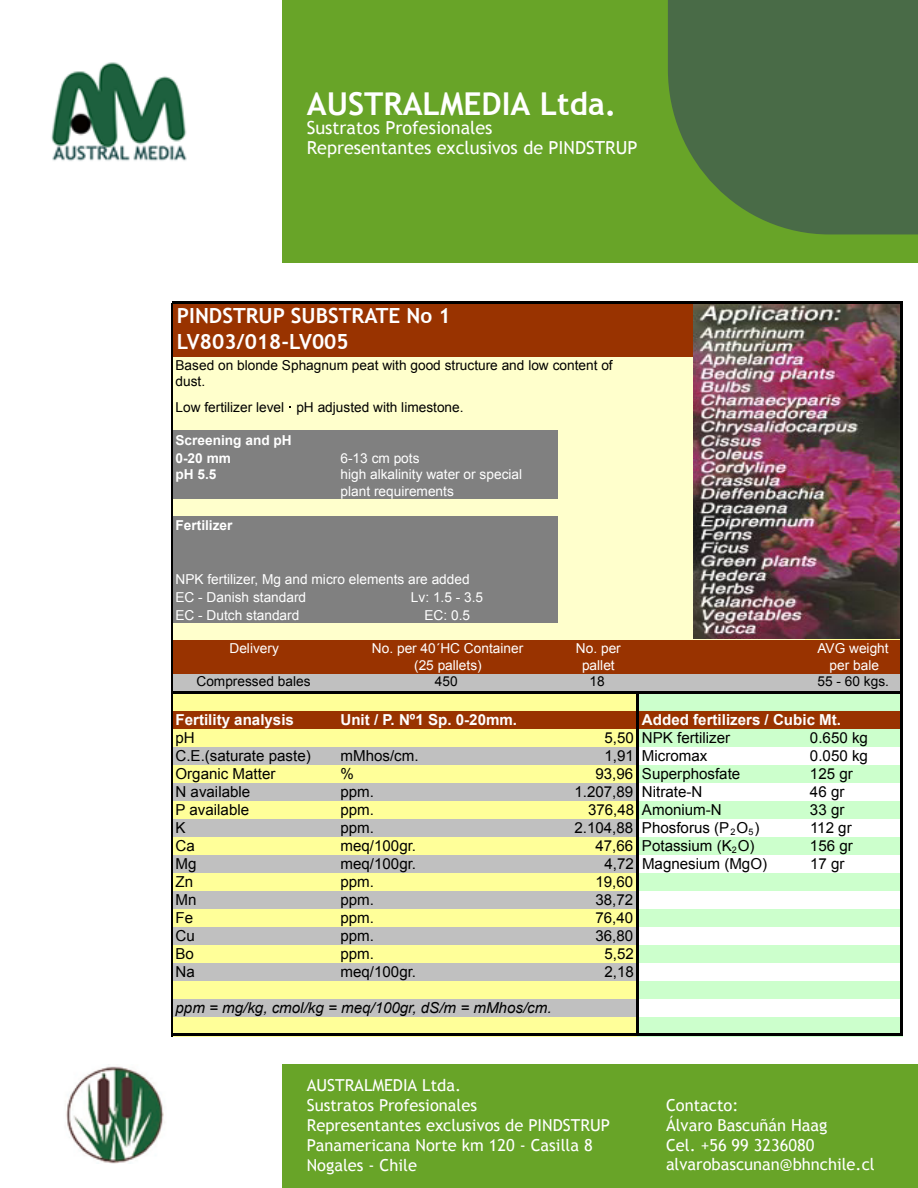
<style>
.page{position:relative;width:918px;height:1188px;background:#fff}
.page>*{position:absolute;margin:0;border:0;box-sizing:border-box;transform-origin:0 0}
.t1{font:700 31.5px "Trebuchet MS";color:#fff}
.t2{font:700 20.85px/25.5px "Trebuchet MS";color:#fff}
.t3{font:18px/19.8px "Trebuchet MS";color:#fff}
.t4{font:16.5px/19.8px "Trebuchet MS";color:#fff}
.t5{font:15.15px "Arial";color:#000}
.t6{font:700 15.15px "Arial";color:#fff}
.t7{font:italic 15.15px "Arial";color:#000}
.t8{font:13.65px/16.5px "Arial";color:#fff;text-align:center}
.t9{font:13.65px/16.5px "Arial";color:#000}
.t10{font:700 13.65px "Arial";color:#fff}
</style>
<div class="page">
<div style="left:283px;top:1065px;width:635px;height:123px;background:#68a428"></div>
<div style="left:283px;top:0;width:635px;height:262px;background:#68a428"></div>
<svg style="left:668px;top:0;width:250px;height:234px;background:#4c7043"></svg>
<img style="left:51px;top:62px;width:136px;height:99px">
<img style="left:66px;top:1066px;width:98px;height:98px">
<div style="left:172px;top:304px;width:635px;height:54px;background:#930"></div>
<div style="left:172px;top:357px;width:635px;height:75px;background:#ffc"></div>
<div style="left:172px;top:430px;width:387px;height:71px;background:#808080"></div>
<div style="left:558px;top:430px;width:249px;height:71px;background:#ffc"></div>
<div style="left:172px;top:500px;width:635px;height:18px;background:#ffc"></div>
<div style="left:172px;top:516px;width:387px;height:110px;background:#808080"></div>
<div style="left:558px;top:516px;width:249px;height:110px;background:#ffc"></div>
<div style="left:172px;top:624px;width:635px;height:18px;background:#ffc"></div>
<div style="left:806px;top:624px;width:97px;height:18px;background:#ff9"></div>
<div style="left:172px;top:640px;width:731px;height:35px;background:#930"></div>
<div style="left:172px;top:674px;width:731px;height:20px;background:#c0c0c0"></div>
<div style="left:172px;top:693px;width:467px;height:19px;background:#ff9"></div>
<div style="left:638px;top:693px;width:265px;height:19px;background:#cfc"></div>
<div style="left:172px;top:711px;width:731px;height:19px;background:#930"></div>
<div style="left:172px;top:729px;width:467px;height:19px;background:#ff9"></div>
<div style="left:638px;top:729px;width:265px;height:19px;background:#cfc"></div>
<div style="left:172px;top:747px;width:467px;height:19px;background:#c0c0c0"></div>
<div style="left:638px;top:747px;width:265px;height:19px;background:#fff"></div>
<div style="left:172px;top:765px;width:467px;height:19px;background:#ff9"></div>
<div style="left:638px;top:765px;width:265px;height:19px;background:#cfc"></div>
<div style="left:172px;top:783px;width:467px;height:19px;background:#c0c0c0"></div>
<div style="left:638px;top:783px;width:265px;height:19px;background:#fff"></div>
<div style="left:172px;top:801px;width:467px;height:19px;background:#ff9"></div>
<div style="left:638px;top:801px;width:265px;height:19px;background:#cfc"></div>
<div style="left:172px;top:819px;width:467px;height:19px;background:#c0c0c0"></div>
<div style="left:638px;top:819px;width:265px;height:19px;background:#fff"></div>
<div style="left:172px;top:837px;width:467px;height:19px;background:#ff9"></div>
<div style="left:638px;top:837px;width:265px;height:19px;background:#cfc"></div>
<div style="left:172px;top:855px;width:467px;height:19px;background:#c0c0c0"></div>
<div style="left:638px;top:855px;width:265px;height:19px;background:#fff"></div>
<div style="left:172px;top:873px;width:467px;height:19px;background:#ff9"></div>
<div style="left:638px;top:873px;width:265px;height:19px;background:#cfc"></div>
<div style="left:172px;top:891px;width:467px;height:19px;background:#c0c0c0"></div>
<div style="left:638px;top:891px;width:265px;height:19px;background:#fff"></div>
<div style="left:172px;top:909px;width:467px;height:19px;background:#ff9"></div>
<div style="left:638px;top:909px;width:265px;height:19px;background:#cfc"></div>
<div style="left:172px;top:927px;width:467px;height:19px;background:#c0c0c0"></div>
<div style="left:638px;top:927px;width:265px;height:19px;background:#fff"></div>
<div style="left:172px;top:945px;width:467px;height:19px;background:#ff9"></div>
<div style="left:638px;top:945px;width:265px;height:19px;background:#cfc"></div>
<div style="left:172px;top:963px;width:467px;height:19px;background:#c0c0c0"></div>
<div style="left:638px;top:963px;width:265px;height:19px;background:#fff"></div>
<div style="left:172px;top:981px;width:467px;height:19px;background:#ff9"></div>
<div style="left:638px;top:981px;width:265px;height:19px;background:#cfc"></div>
<div style="left:172px;top:999px;width:467px;height:19px;background:#c0c0c0"></div>
<div style="left:638px;top:999px;width:265px;height:19px;background:#fff"></div>
<div style="left:172px;top:1017px;width:467px;height:19px;background:#ff9"></div>
<div style="left:638px;top:1017px;width:265px;height:19px;background:#cfc"></div>
<hr style="left:171px;top:303px;width:1px;height:733px;background:#000">
<hr style="left:900px;top:304px;width:3px;height:732px;background:#000">
<hr style="left:636px;top:694px;width:3px;height:342px;background:#000">
<hr style="left:172px;top:302px;width:731px;height:2px;background:#000">
<hr style="left:172px;top:692px;width:731px;height:2px;background:#000">
<hr style="left:172px;top:1034px;width:731px;height:2px;background:#000">
<img style="left:693px;top:305px;width:207px;height:334px">
<h1 class="t1" style="left:307px;top:84px;width:311px">AUSTRALMEDIA Ltda.</h1>
<p class="t3" style="left:307px;top:118px;width:332px">Sustratos Profesionales<br>Representantes exclusivos de PINDSTRUP</p>
<h2 class="t2" style="left:177px;top:303px;width:275px">PINDSTRUP SUBSTRATE No 1<br>LV803/018-LV005</h2>
<p class="t9" style="left:175px;top:357px;width:439px">Based on blonde Sphagnum peat with good structure and low content of dust.</p>
<p class="t9" style="left:175px;top:399px;width:290px">Low fertilizer level pH adjusted with limestone.</p>
<p class="t10" style="left:175px;top:431px;width:118px">Screening and pH</p>
<p class="t10" style="left:175px;top:449px;width:57px">0-20 mm</p>
<p class="t8" style="left:340px;top:450px;width:81px">6-13 cm pots</p>
<p class="t10" style="left:175px;top:465px;width:43px">pH 5.5</p>
<p class="t8" style="left:340px;top:466px;width:183px;text-align:left">high alkalinity water or special plant requirements</p>
<p class="t10" style="left:175px;top:516px;width:59px">Fertilizer</p>
<p class="t8" style="left:175px;top:571px;width:296px">NPK fertilizer, Mg and micro elements are added</p>
<p class="t8" style="left:175px;top:589px;width:132px">EC - Danish standard</p>
<p class="t8" style="left:411px;top:589px;width:74px">Lv: 1.5 - 3.5</p>
<p class="t8" style="left:175px;top:607px;width:125px">EC - Dutch standard</p>
<p class="t8" style="left:425px;top:607px;width:47px">EC: 0.5</p>
<p class="t8" style="left:229px;top:640px;width:51px">Delivery</p>
<p class="t8" style="left:372px;top:640px;width:153px">No. per 40´HC Container (25 pallets)</p>
<p class="t8" style="left:576px;top:640px;width:46px">No. per pallet</p>
<p class="t8" style="left:817px;top:640px;width:73px">AVG weight per bale</p>
<p class="t9" style="left:196px;top:673px;width:116px">Compressed bales</p>
<p class="t9" style="left:435px;top:673px;width:24px">450</p>
<p class="t9" style="left:589px;top:673px;width:17px">18</p>
<p class="t9" style="left:818px;top:673px;width:73px">55 - 60 kgs.</p>
<p class="t6" style="left:175px;top:710px;width:120px">Fertility analysis</p>
<p class="t6" style="left:341px;top:710px;width:178px">Unit / P. Nº1 Sp. 0-20mm.</p>
<p class="t6" style="left:642px;top:710px;width:201px">Added fertilizers / Cubic Mt.</p>
<p class="t5" style="left:175px;top:728px;width:21px">pH</p>
<p class="t5" style="left:604px;top:728px;width:127px">5,50 NPK fertilizer</p>
<p class="t5" style="left:810px;top:728px;width:60px">0.650 kg</p>
<p class="t5" style="left:175px;top:746px;width:137px">C.E.(saturate paste)</p>
<p class="t5" style="left:341px;top:746px;width:80px">mMhos/cm.</p>
<p class="t5" style="left:604px;top:746px;width:105px">1,91 Micromax</p>
<p class="t5" style="left:810px;top:746px;width:60px">0.050 kg</p>
<p class="t5" style="left:175px;top:764px;width:101px">Organic Matter</p>
<p class="t5" style="left:341px;top:764px;width:15px">%</p>
<p class="t5" style="left:596px;top:764px;width:146px">93,96 Superphosfate</p>
<p class="t5" style="left:810px;top:764px;width:44px">125 gr</p>
<p class="t5" style="left:175px;top:782px;width:76px">N available</p>
<p class="t5" style="left:341px;top:782px;width:35px">ppm.</p>
<p class="t5" style="left:574px;top:782px;width:129px">1.207,89 Nitrate-N</p>
<p class="t5" style="left:810px;top:782px;width:36px">46 gr</p>
<p class="t5" style="left:175px;top:800px;width:75px">P available</p>
<p class="t5" style="left:341px;top:800px;width:35px">ppm.</p>
<p class="t5" style="left:588px;top:800px;width:135px">376,48 Amonium-N</p>
<p class="t5" style="left:810px;top:800px;width:36px">33 gr</p>
<p class="t5" style="left:175px;top:818px;width:12px">K</p>
<p class="t5" style="left:341px;top:818px;width:35px">ppm.</p>
<p class="t5" style="left:574px;top:818px;width:187px">2.104,88 Phosforus (P<sub>2</sub>O<sub>5</sub>)</p>
<p class="t5" style="left:810px;top:818px;width:43px">112 gr</p>
<p class="t5" style="left:175px;top:836px;width:21px">Ca</p>
<p class="t5" style="left:341px;top:836px;width:77px">meq/100gr.</p>
<p class="t5" style="left:596px;top:836px;width:161px">47,66 Potassium (K<sub>2</sub>O)</p>
<p class="t5" style="left:810px;top:836px;width:44px">156 gr</p>
<p class="t5" style="left:175px;top:854px;width:23px">Mg</p>
<p class="t5" style="left:341px;top:854px;width:77px">meq/100gr.</p>
<p class="t5" style="left:605px;top:854px;width:164px">4,72 Magnesium (MgO)</p>
<p class="t5" style="left:810px;top:854px;width:36px">17 gr</p>
<p class="t5" style="left:176px;top:872px;width:19px">Zn</p>
<p class="t5" style="left:341px;top:872px;width:35px">ppm.</p>
<p class="t5" style="left:596px;top:872px;width:39px">19,60</p>
<p class="t5" style="left:176px;top:890px;width:23px">Mn</p>
<p class="t5" style="left:341px;top:890px;width:35px">ppm.</p>
<p class="t5" style="left:596px;top:890px;width:39px">38,72</p>
<p class="t5" style="left:176px;top:908px;width:19px">Fe</p>
<p class="t5" style="left:341px;top:908px;width:35px">ppm.</p>
<p class="t5" style="left:596px;top:908px;width:39px">76,40</p>
<p class="t5" style="left:176px;top:926px;width:21px">Cu</p>
<p class="t5" style="left:341px;top:926px;width:35px">ppm.</p>
<p class="t5" style="left:596px;top:926px;width:39px">36,80</p>
<p class="t5" style="left:176px;top:944px;width:20px">Bo</p>
<p class="t5" style="left:341px;top:944px;width:35px">ppm.</p>
<p class="t5" style="left:605px;top:944px;width:31px">5,52</p>
<p class="t5" style="left:176px;top:962px;width:21px">Na</p>
<p class="t5" style="left:341px;top:962px;width:77px">meq/100gr.</p>
<p class="t5" style="left:605px;top:962px;width:31px">2,18</p>
<p class="t7" style="left:176px;top:998px;width:378px">ppm = mg/kg, cmol/kg = meq/100gr, dS/m = mMhos/cm.</p>
<p class="t4" style="left:307px;top:1076px;width:305px">AUSTRALMEDIA Ltda.<br>Sustratos Profesionales<br>Representantes exclusivos de PINDSTRUP<br>Panamericana Norte km 120 - Casilla 8<br>Nogales - Chile</p>
<p class="t4" style="left:666px;top:1095px;width:210px">Contacto:<br>Álvaro Bascuñán Haag<br>Cel. +56 99 3236080 alvarobascunan@bhnchile.cl</p>
</div>
